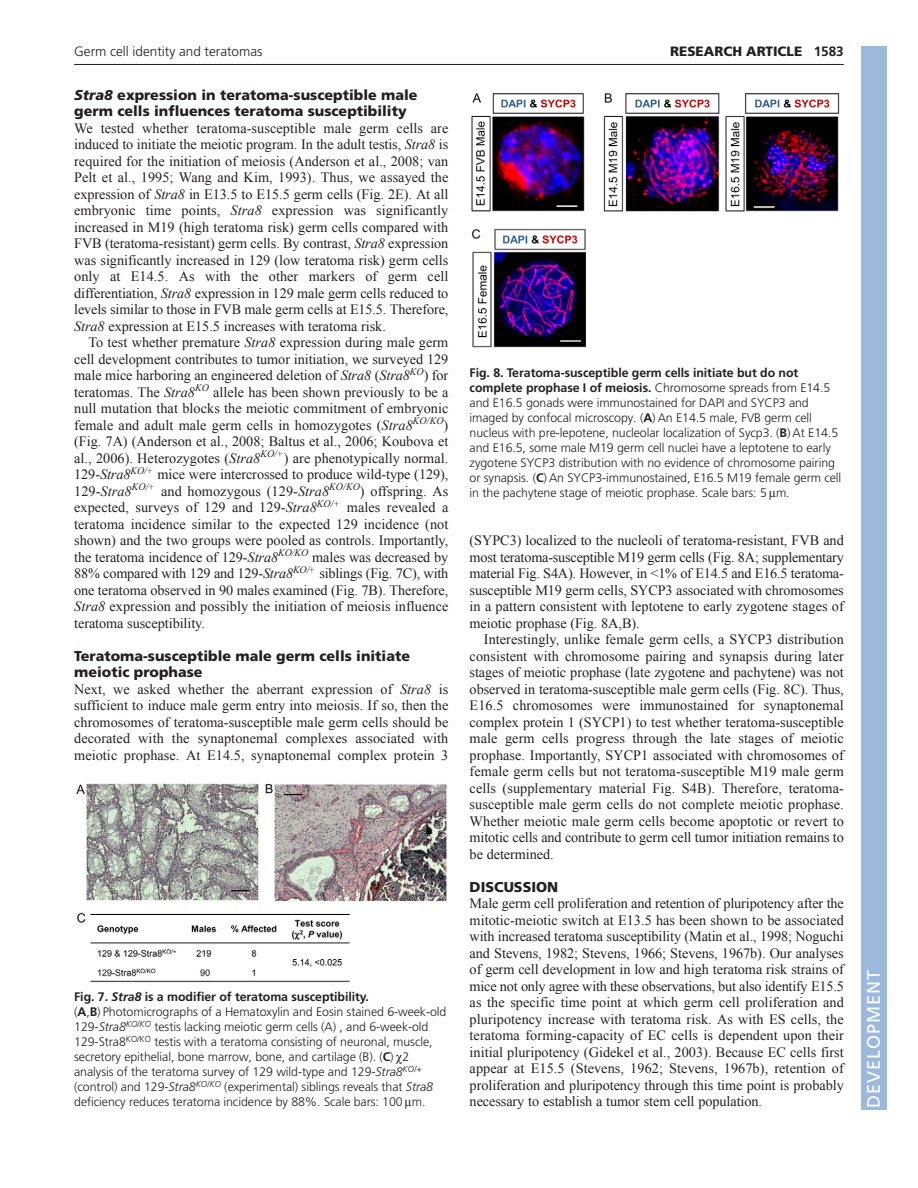
<style>
.page{position:relative;width:918px;height:1188px;background:#fff}
.page>*{position:absolute;margin:0;border:0;box-sizing:border-box;transform-origin:0 0}
.t1{font:18px "Frutiger LT Std";letter-spacing:.055em;color:#fff}
.t2{font:14.25px/16.5px "Times New Roman";letter-spacing:-.005em;color:#231f20;text-align:justify}
.t3{font:900 14.25px/16.5px "Frutiger LT Std";color:#231f20}
.t4{font:300 13.5px "Frutiger LT Std";color:#231f20}
.t5{font:900 13.5px "Frutiger LT Std";color:#231f20}
.t6{font:300 12.3px/15px "Frutiger LT Std";letter-spacing:-.005em;color:#231f20}
.s1{font-weight:700}
.s2{font-style:italic}
.s3{font-weight:700;font-style:italic}
</style>
<div class="page">
<hr style="left:74px;top:64px;width:770px;height:1px;background:#231f20">
<img style="left:76px;top:783px;width:371px;height:200px">
<img style="left:471px;top:93px;width:369px;height:255px">
<div style="left:861px;top:46px;width:25px;height:1064px;background:#9cb9db"></div>
<p class="t4" style="left:74px;top:46px;width:190px">Germ cell identity and teratomas</p>
<p class="t5" style="left:670px;top:46px;width:175px">RESEARCH ARTICLE <span class="s1">1583</span></p>
<p class="t3" style="left:74px;top:88px;width:345px"><span class="s2">Stra8</span> expression in teratoma-susceptible male germ cells influences teratoma susceptibility</p>
<p class="t2" style="left:74px;top:120px;width:376px">We tested whether teratoma-susceptible male germ cells are induced to initiate the meiotic program. In the adult testis, <span class="s2">Stra8</span> is required for the initiation of meiosis (Anderson et al., 2008; van Pelt et al., 1995; Wang and Kim, 1993). Thus, we assayed the expression of <span class="s2">Stra8</span> in E13.5 to E15.5 germ cells (Fig. 2E). At all embryonic time points, <span class="s2">Stra8</span> expression was significantly increased in M19 (high teratoma risk) germ cells compared with FVB (teratoma-resistant) germ cells. By contrast, <span class="s2">Stra8</span> expression was significantly increased in 129 (low teratoma risk) germ cells only at E14.5. As with the other markers of germ cell differentiation, <span class="s2">Stra8</span> expression in 129 male germ cells reduced to levels similar to those in FVB male germ cells at E15.5. Therefore, <span class="s2">Stra8</span> expression at E15.5 increases with teratoma risk.</p>
<p class="t2" style="left:74px;top:334px;width:376px;text-indent:14px">To test whether premature <span class="s2">Stra8</span> expression during male germ cell development contributes to tumor initiation, we surveyed 129 male mice harboring an engineered deletion of <span class="s2">Stra8</span> (<span class="s2">Stra8</span><sup>KO</sup>) for teratomas. The <span class="s2">Stra8</span><sup>KO</sup> allele has been shown previously to be a null mutation that blocks the meiotic commitment of embryonic female and adult male germ cells in homozygotes (<span class="s2">Stra8</span><sup>KO/KO</sup>) (Fig. 7A) (Anderson et al., 2008; Baltus et al., 2006; Koubova et al., 2006). Heterozygotes (<span class="s2">Stra8</span><sup>KO/+</sup>) are phenotypically normal.<br>129-<span class="s2">Stra8</span><sup>KO/+</sup> mice were intercrossed to produce wild-type (129), 129-<span class="s2">Stra8</span><sup>KO/+</sup> and homozygous (129-<span class="s2">Stra8</span><sup>KO/KO</sup>) offspring. As expected, surveys of 129 and 129-<span class="s2">Stra8</span><sup>KO/+</sup> males revealed a teratoma incidence similar to the expected 129 incidence (not shown) and the two groups were pooled as controls. Importantly, the teratoma incidence of 129-<span class="s2">Stra8</span><sup>KO/KO</sup> males was decreased by 88% compared with 129 and 129-<span class="s2">Stra8</span><sup>KO/+</sup> siblings (Fig. 7C), with one teratoma observed in 90 males examined (Fig. 7B). Therefore, <span class="s2">Stra8</span> expression and possibly the initiation of meiosis influence teratoma susceptibility.</p>
<p class="t3" style="left:74px;top:649px;width:337px">Teratoma-susceptible male germ cells initiate meiotic prophase</p>
<p class="t2" style="left:74px;top:681px;width:376px">Next, we asked whether the aberrant expression of <span class="s2">Stra8</span> is sufficient to induce male germ entry into meiosis. If so, then the chromosomes of teratoma-susceptible male germ cells should be decorated with the synaptonemal complexes associated with meiotic prophase. At E14.5, synaptonemal complex protein 3</p>
<p class="t6" style="left:74px;top:991px;width:374px"><span class="s1">Fig. 7.</span> <span class="s3">Stra8</span> <span class="s1">is a modifier of teratoma susceptibility.<br></span>(<span class="s1">A</span>,<span class="s1">B</span>) Photomicrographs of a Hematoxylin and Eosin stained 6-week-old 129-<span class="s2">Stra8</span><sup>KO/KO</sup> testis lacking meiotic germ cells (A) , and 6-week-old 129-Stra8<sup>KO/KO</sup> testis with a teratoma consisting of neuronal, muscle, secretory epithelial, bone marrow, bone, and cartilage (B). (<span class="s1">C</span>) 2 analysis of the teratoma survey of 129 wild-type and 129-<span class="s2">Stra8</span><sup>KO/+ </sup>(control) and 129-<span class="s2">Stra8</span><sup>KO/KO</sup> (experimental) siblings reveals that <span class="s2">Stra8 </span>deficiency reduces teratoma incidence by 88%. Scale bars: 100 m.</p>
<p class="t6" style="left:470px;top:366px;width:373px"><span class="s1">Fig. 8. Teratoma-susceptible germ cells initiate but do not complete prophase I of meiosis.</span> Chromosome spreads from E14.5 and E16.5 gonads were immunostained for DAPI and SYCP3 and imaged by confocal microscopy. (<span class="s1">A</span>) An E14.5 male, FVB germ cell nucleus with pre-lepotene, nucleolar localization of Sycp3. (<span class="s1">B</span>) At E14.5 and E16.5, some male M19 germ cell nuclei have a leptotene to early zygotene SYCP3 distribution with no evidence of chromosome pairing or synapsis. (<span class="s1">C</span>) An SYCP3-immunostained, E16.5 M19 female germ cell in the pachytene stage of meiotic prophase. Scale bars: 5 m.</p>
<p class="t2" style="left:470px;top:532px;width:376px">(SYPC3) localized to the nucleoli of teratoma-resistant, FVB and most teratoma-susceptible M19 germ cells (Fig. 8A; supplementary material Fig. S4A). However, in &lt;1% of E14.5 and E16.5 teratoma&shy;susceptible M19 germ cells, SYCP3 associated with chromosomes in a pattern consistent with leptotene to early zygotene stages of meiotic prophase (Fig. 8A,B).</p>
<p class="t2" style="left:470px;top:631px;width:376px;text-indent:14px">Interestingly, unlike female germ cells, a SYCP3 distribution consistent with chromosome pairing and synapsis during later stages of meiotic prophase (late zygotene and pachytene) was not observed in teratoma-susceptible male germ cells (Fig. 8C). Thus, E16.5 chromosomes were immunostained for synaptonemal complex protein 1 (SYCP1) to test whether teratoma-susceptible male germ cells progress through the late stages of meiotic prophase. Importantly, SYCP1 associated with chromosomes of female germ cells but not teratoma-susceptible M19 male germ cells (supplementary material Fig. S4B). Therefore, teratoma&shy;susceptible male germ cells do not complete meiotic prophase.<br>Whether meiotic male germ cells become apoptotic or revert to mitotic cells and contribute to germ cell tumor initiation remains to be determined.</p>
<p class="t3" style="left:470px;top:880px;width:90px">DISCUSSION</p>
<p class="t2" style="left:470px;top:895px;width:376px">Male germ cell proliferation and retention of pluripotency after the mitotic-meiotic switch at E13.5 has been shown to be associated with increased teratoma susceptibility (Matin et al., 1998; Noguchi and Stevens, 1982; Stevens, 1966; Stevens, 1967b). Our analyses of germ cell development in low and high teratoma risk strains of mice not only agree with these observations, but also identify E15.5 as the specific time point at which germ cell proliferation and pluripotency increase with teratoma risk. As with ES cells, the teratoma forming-capacity of EC cells is dependent upon their initial pluripotency (Gidekel et al., 2003). Because EC cells first appear at E15.5 (Stevens, 1962; Stevens, 1967b), retention of proliferation and pluripotency through this time point is probably necessary to establish a tumor stem cell population.</p>
<p class="t1" style="left:863px;top:1108px;width:140px;rotate:-90deg">DEVELOPMENT</p>
</div>
